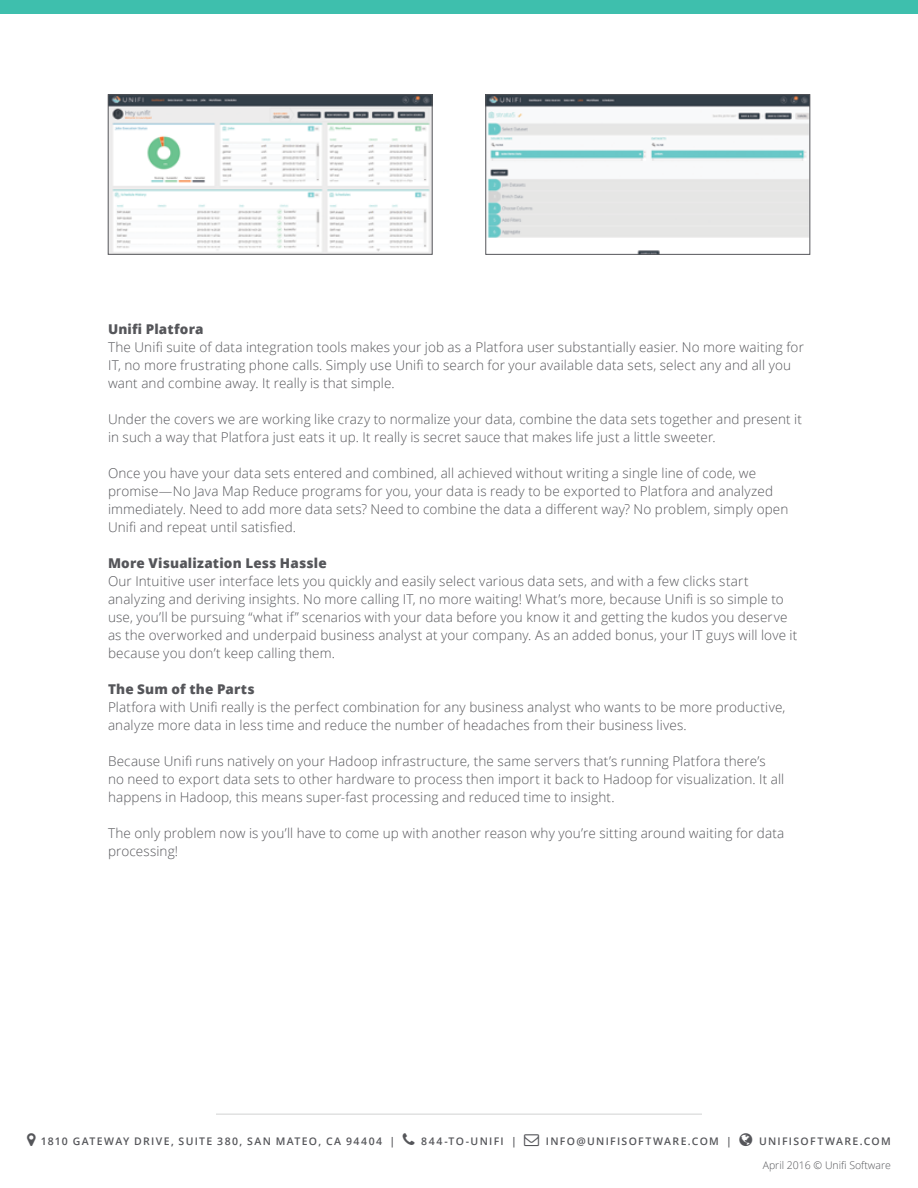
<style>
.page{position:relative;width:918px;height:1188px;background:#fff}
.page>*{position:absolute;margin:0;border:0;box-sizing:border-box;transform-origin:0 0}
.t1{font:300 13.5px/18px "Open Sans";letter-spacing:.01em;color:#55565a}
.t2{font:800 13.5px "Open Sans";letter-spacing:.015em;color:#55565a}
.t3{font:600 10.5px "Open Sans";letter-spacing:.13em;color:#55565a}
.t4{font:300 10.5px "Open Sans";color:#55565a}
</style>
<div class="page">
<div style="left:0;top:0;width:918px;height:14px;background:#3ebfad"></div>
<img style="left:110px;top:96px;width:320px;height:157px">
<div style="left:108px;top:94px;width:324px;height:161px;border:1px solid #55565a"></div>
<img style="left:488px;top:96px;width:320px;height:157px">
<div style="left:486px;top:94px;width:324px;height:161px;border:1px solid #55565a"></div>
<hr style="left:216px;top:1114px;width:486px;height:1px;background:#a2a3a4">
<p class="t2" style="left:108px;top:319px;width:97px">Unifi Platfora</p>
<p class="t1" style="left:108px;top:338px;width:697px">The Unifi suite of data integration tools makes your job as a Platfora user substantially easier. No more waiting for<br>IT, no more frustrating phone calls. Simply use Unifi to search for your available data sets, select any and all you want and combine away. It really is that simple.</p>
<p class="t1" style="left:108px;top:410px;width:696px">Under the covers we are working like crazy to normalize your data, combine the data sets together and present it in such a way that Platfora just eats it up. It really is secret sauce that makes life just a little sweeter.</p>
<p class="t1" style="left:108px;top:464px;width:682px">Once you have your data sets entered and combined, all achieved without writing a single line of code, we promise—No Java Map Reduce programs for you, your data is ready to be exported to Platfora and analyzed immediately. Need to add more data sets? Need to combine the data a different way? No problem, simply open Unifi and repeat until satisfied.</p>
<p class="t2" style="left:108px;top:553px;width:220px">More Visualization Less Hassle</p>
<p class="t1" style="left:108px;top:572px;width:691px">Our Intuitive user interface lets you quickly and easily select various data sets, and with a few clicks start analyzing and deriving insights. No more calling IT, no more waiting! What’s more, because Unifi is so simple to use, you’ll be pursuing “what if” scenarios with your data before you know it and getting the kudos you deserve as the overworked and underpaid business analyst at your company. As an added bonus, your IT guys will love it because you don’t keep calling them.</p>
<p class="t2" style="left:108px;top:679px;width:148px">The Sum of the Parts</p>
<p class="t1" style="left:108px;top:698px;width:679px">Platfora with Unifi really is the perfect combination for any business analyst who wants to be more productive, analyze more data in less time and reduce the number of headaches from their business lives.</p>
<p class="t1" style="left:108px;top:752px;width:678px">Because Unifi runs natively on your Hadoop infrastructure, the same servers that’s running Platfora there’s no need to export data sets to other hardware to process then import it back to Hadoop for visualization. It all happens in Hadoop, this means super-fast processing and reduced time to insight.</p>
<p class="t1" style="left:108px;top:824px;width:678px">The only problem now is you’ll have to come up with another reason why you’re sitting around waiting for data processing!</p>
<p class="t3" style="left:41px;top:1134px;width:356px">1810 GATEWAY DRIVE, SUITE 380, SAN MATEO, CA 94404 |</p>
<p class="t3" style="left:421px;top:1134px;width:97px">844-TO-UNIFI |</p>
<p class="t3" style="left:546px;top:1134px;width:188px">INFO@U NIFISOFTWARE.COM |</p>
<p class="t3" style="left:759px;top:1134px;width:133px">UNIFISOFTWARE.COM</p>
<p class="t4" style="left:763px;top:1158px;width:130px">April 2016 © Unifi Software</p>
</div>
